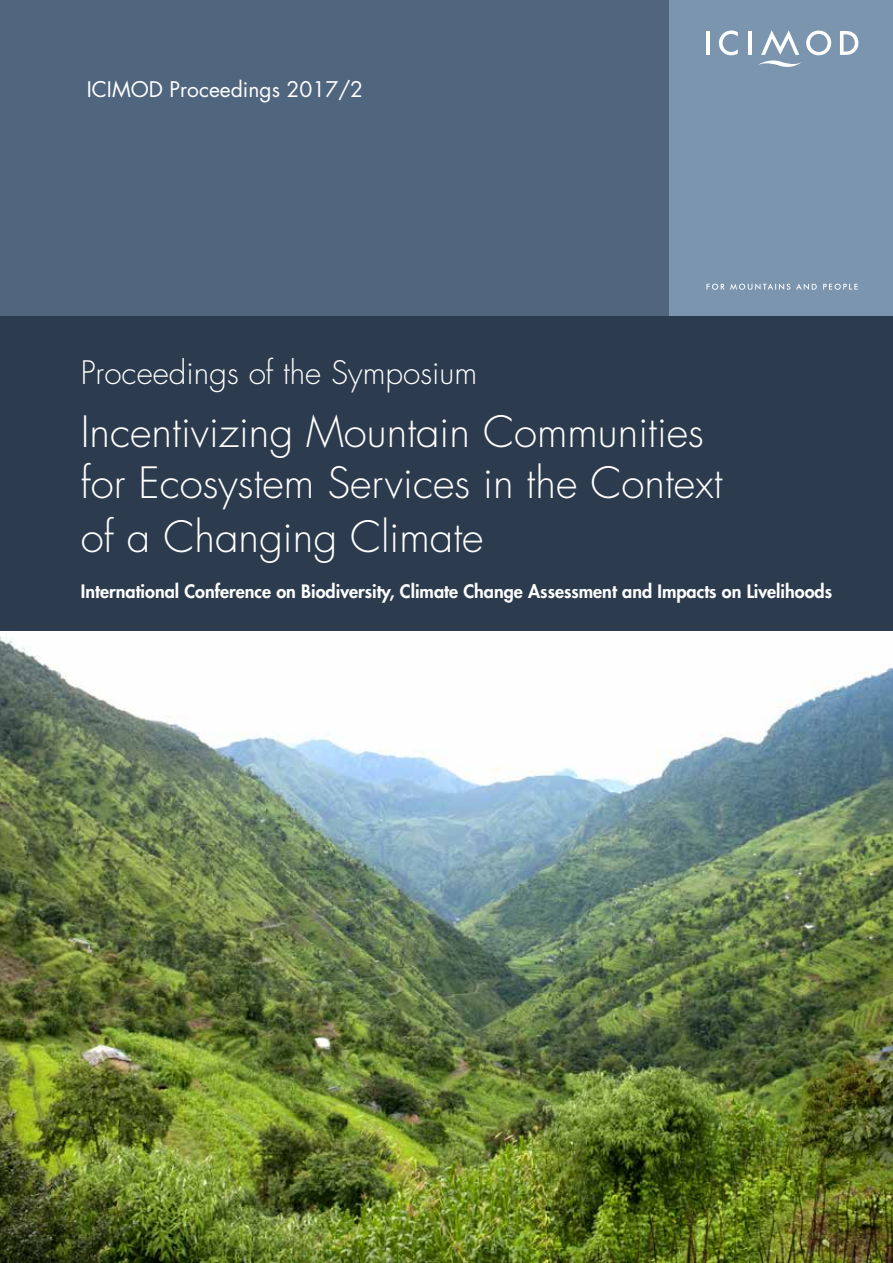
<style>
.page{position:relative;width:893px;height:1263px;background:#fff}
.page>*{position:absolute;margin:0;border:0;box-sizing:border-box;transform-origin:0 0}
.t1{font:300 42px/50.4px "Futura Std";color:#fff}
.t2{font:300 31.5px "Futura Std";color:#fff}
.t3{font:21px "Futura Std";color:#fff}
.t4{font:800 18px "Futura Std";color:#fff}
</style>
<div class="page">
<div style="left:0;top:0;width:893px;height:1203px;background:#50657e"></div>
<div style="left:0;top:316px;width:893px;height:315px;background:#2c3b4d"></div>
<img style="left:0;top:631px;width:893px;height:632px">
<div style="left:670px;top:0;width:223px;height:316px;background:#7c95af"></div>
<svg style="left:706px;top:284px;width:152px;height:6px"></svg>
<hr style="left:706px;top:31px;width:4px;height:24px;background:#fff">
<svg style="left:719px;top:31px;width:19px;height:24px"></svg>
<hr style="left:748px;top:31px;width:4px;height:24px;background:#fff">
<svg style="left:840px;top:31px;width:18px;height:24px"></svg>
<svg style="left:758px;top:30px;width:73px;height:37px"></svg>
<p class="t3" style="left:87px;top:75px;width:278px">ICIMOD Proceedings 2017/2</p>
<h2 class="t2" style="left:81px;top:354px;width:398px">Proceedings of the Symposium</h2>
<h1 class="t1" style="left:81px;top:408px;width:643px">Incentivizing Mountain Communities for Ecosystem Services in the Context</h1>
<h1 class="t1" style="left:81px;top:513px;width:404px">of a Changing Climate</h1>
<p class="t4" style="left:81px;top:580px;width:753px">International Conference on Biodiversity, Climate Change Assessment and Impacts on Livelihoods</p>
</div>
